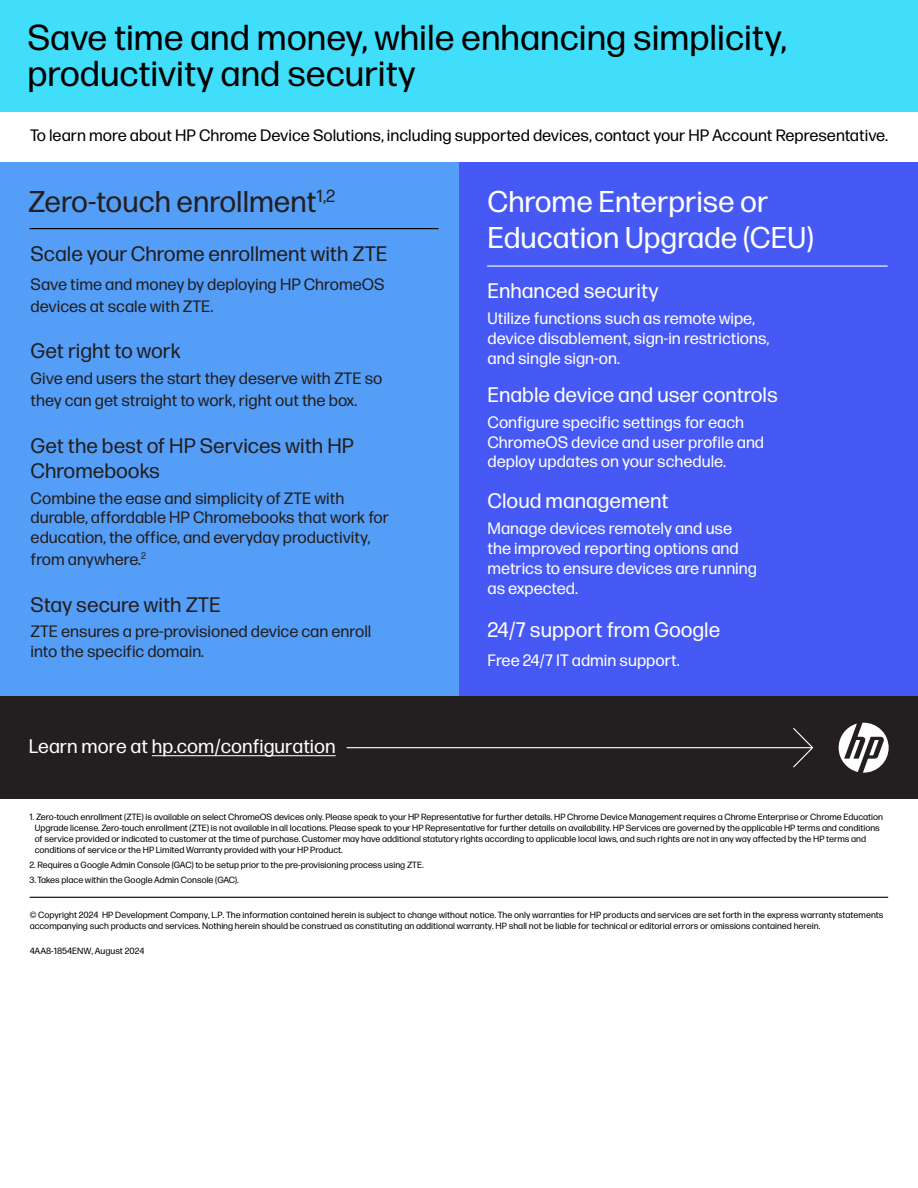
<style>
.page{position:relative;width:918px;height:1188px;background:#fff}
.page>*{position:absolute;margin:0;border:0;box-sizing:border-box;transform-origin:0 0}
.t1{font:36px/36px "Forma DJR Micro";color:#000}
.t2{font:30px/36px "Forma DJR Micro";color:#fff}
.t3{font:30px "Forma DJR Micro";color:#231f20}
.t4{font:21px/25.2px "Forma DJR Micro";color:#231f20}
.t5{font:21px "Forma DJR Micro";color:#fff}
.t6{font:19.5px "Forma DJR Cyrillic Micro";color:#fff}
.t7{font:16.5px/19.8px "Forma DJR Micro";color:#231f20}
.t8{font:16.5px/19.8px "Forma DJR Micro";color:#fff}
.t9{font:16.5px "Forma DJR Micro";color:#000}
.t10{font:9px/10.8px "Forma DJR Micro";color:#000}
</style>
<div class="page">
<div style="left:459px;top:162px;width:459px;height:537px;background:#4759f5"></div>
<div style="left:0;top:162px;width:459px;height:537px;background:#549ef7"></div>
<hr style="left:30px;top:228px;width:409px;height:1px;background:#000">
<hr style="left:487px;top:266px;width:401px;height:1px;background:#fff">
<div style="left:0;top:0;width:918px;height:111px;background:#40defa"></div>
<hr style="left:30px;top:897px;width:858px;height:1px;background:#000">
<div style="left:0;top:696px;width:918px;height:103px;background:#231f20"></div>
<hr style="left:347px;top:747px;width:465px;height:1px;background:#fff">
<svg style="left:776px;top:728px;width:38px;height:40px"></svg>
<svg style="left:839px;top:722px;width:50px;height:51px"></svg>
<hr style="left:152px;top:755px;width:184px;height:1px;background:#fff">
<h1 class="t1" style="left:27px;top:18px;width:761px">Save time and money, while enhancing simplicity, productivity and security</h1>
<h3 class="t9" style="left:30px;top:125px;width:860px">To learn more about HP Chrome Device Solutions, including supported devices, contact your HP Account Representative.</h3>
<h2 class="t3" style="left:28px;top:182px;width:309px">Zero-touch enrollment<sup>1,2</sup></h2>
<h2 class="t2" style="left:488px;top:182px;width:328px">Chrome Enterprise or<br>Education Upgrade (CEU)</h2>
<h3 class="t4" style="left:31px;top:241px;width:358px">Scale your Chrome enrollment with ZTE</h3>
<h3 class="t7" style="left:31px;top:273px;width:355px;line-height:21.6px">Save time and money by deploying HP ChromeOS devices at scale with ZTE.</h3>
<h3 class="t4" style="left:31px;top:338px;width:152px">Get right to work</h3>
<h3 class="t7" style="left:31px;top:367px;width:353px;line-height:21.6px">Give end users the start they deserve with ZTE so they can get straight to work, right out the box.</h3>
<h3 class="t4" style="left:31px;top:432px;width:325px">Get the best of HP Services with HP<br>Chromebooks</h3>
<h3 class="t7" style="left:31px;top:487px;width:360px">Combine the ease and simplicity of ZTE with durable, affordable HP Chromebooks that work for education, the office, and everyday productivity,</h3>
<h3 class="t7" style="left:31px;top:549px;width:117px">from anywhere.<sup>2</sup></h3>
<h3 class="t4" style="left:31px;top:591px;width:192px">Stay secure with ZTE</h3>
<h3 class="t7" style="left:31px;top:621px;width:342px">ZTE ensures a pre-provisioned device can enroll into the specific domain.</h3>
<h3 class="t5" style="left:488px;top:278px;width:173px">Enhanced security</h3>
<h3 class="t8" style="left:488px;top:308px;width:284px">Utilize functions such as remote wipe, device disablement, sign-in restrictions, and single sign-on.</h3>
<h3 class="t5" style="left:488px;top:382px;width:292px">Enable device and user controls</h3>
<h3 class="t8" style="left:488px;top:412px;width:278px">Configure specific settings for each<br>ChromeOS device and user profile and deploy updates on your schedule.</h3>
<h3 class="t5" style="left:488px;top:488px;width:182px">Cloud management</h3>
<h3 class="t8" style="left:488px;top:518px;width:271px">Manage devices remotely and use the improved reporting options and metrics to ensure devices are running as expected.</h3>
<h3 class="t5" style="left:488px;top:617px;width:234px">24/7 support from Google</h3>
<h3 class="t8" style="left:488px;top:650px;width:194px">Free 24/7 IT admin support.</h3>
<h3 class="t6" style="left:29px;top:732px;width:308px">Learn more at hp.com/configuration</h3>
<p class="t10" style="left:35px;top:811px;width:850px;text-indent:-5px">1. Zero-touch enrollment (ZTE) is available on select ChromeOS devices only. Please speak to your HP Representative for further details. HP Chrome Device Management requires a Chrome Enterprise or Chrome Education Upgrade license. Zero-touch enrollment (ZTE) is not available in all locations. Please speak to your HP Representative for further details on availability. HP Services are governed by the applicable HP terms and conditions of service provided or indicated to customer at the time of purchase. Customer may have additional statutory rights according to applicable local laws, and such rights are not in any way affected by the HP terms and conditions of service or the HP Limited Warranty provided with your HP Product.</p>
<p class="t10" style="left:29px;top:859px;width:396px">2. Requires a Google Admin Console (GAC) to be setup prior to the pre-provisioning process using ZTE.</p>
<p class="t10" style="left:29px;top:874px;width:211px">3. Takes place within the Google Admin Console (GAC).</p>
<p class="t10" style="left:30px;top:909px;width:855px">© Copyright 2024 HP Development Company, L.P. The information contained herein is subject to change without notice. The only warranties for HP products and services are set forth in the express warranty statements accompanying such products and services. Nothing herein should be construed as constituting an additional warranty. HP shall not be liable for technical or editorial errors or omissions contained herein.</p>
<p class="t10" style="left:30px;top:945px;width:116px">4AA8-1854ENW, August 2024</p>
</div>
